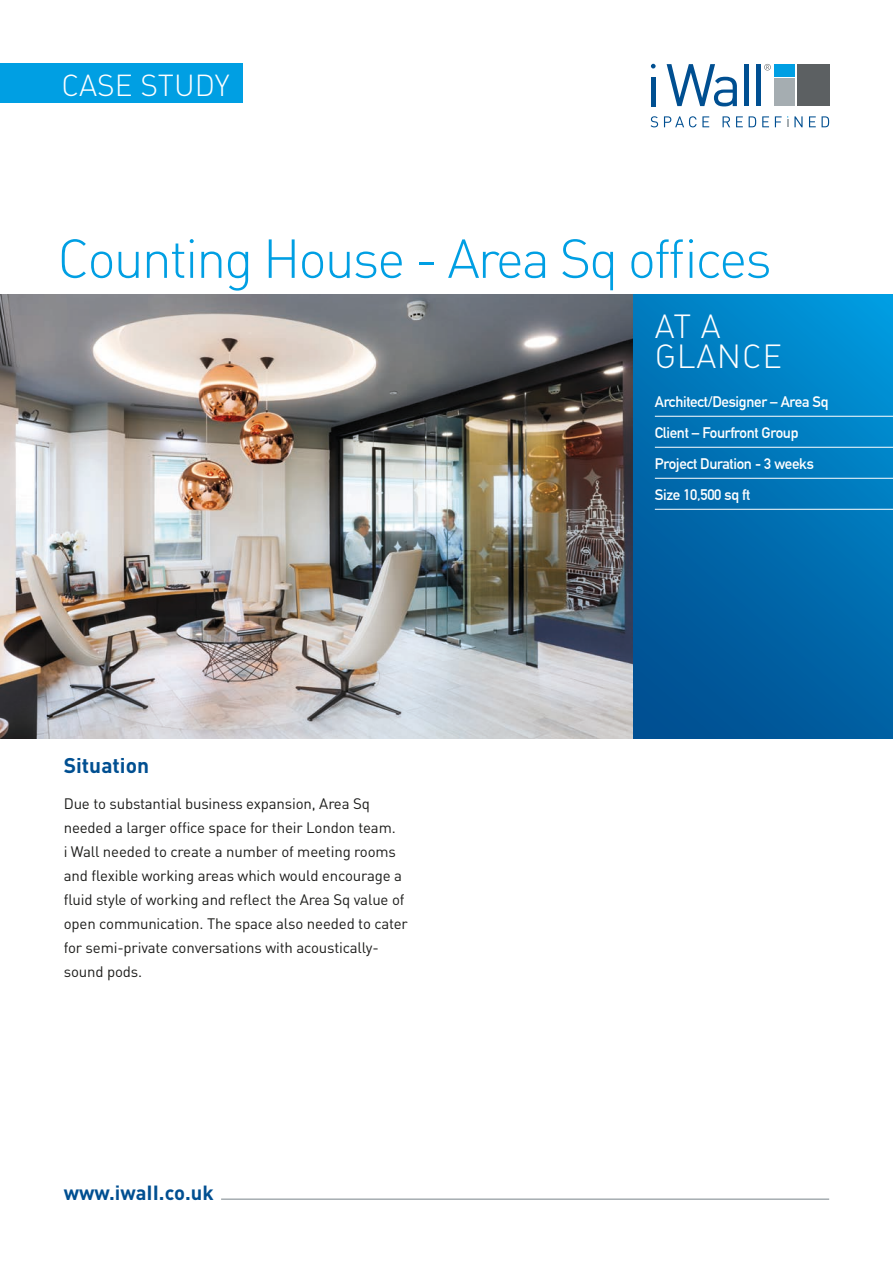
<style>
.page{position:relative;width:893px;height:1263px;background:#fff}
.page>*{position:absolute;margin:0;border:0;box-sizing:border-box;transform-origin:0 0}
.t1{font:54px "DIN Light Alternate";letter-spacing:-.04em;color:#009fe3}
.t2{font:33px/30px "DIN Light Alternate";letter-spacing:.02em;color:#fff}
.t3{font:30px "DIN Light Alternate";color:#fff}
.t4{font:700 21px "DIN";color:#004f91}
.t5{font:700 20.25px "DIN";color:#004f91}
.Body{font:15px/24px "DIN";letter-spacing:-.01em;color:#1d1d1b}
.t6{font:700 15px "DIN Alternate";letter-spacing:-.02em;color:#fff}
</style>
<div class="page">
<img style="left:0;top:294px;width:634px;height:444px">
<hr style="left:651px;top:77px;width:4px;height:29px;background:#004f91">
<svg style="left:667px;top:64px;width:70px;height:42px"></svg>
<svg style="left:651px;top:116px;width:7px;height:11px"></svg>
<svg style="left:664px;top:116px;width:45px;height:11px"></svg>
<svg style="left:723px;top:116px;width:7px;height:11px"></svg>
<svg style="left:736px;top:116px;width:7px;height:11px"></svg>
<svg style="left:749px;top:116px;width:7px;height:11px"></svg>
<svg style="left:762px;top:116px;width:7px;height:11px"></svg>
<svg style="left:794px;top:116px;width:9px;height:11px"></svg>
<svg style="left:809px;top:116px;width:20px;height:11px"></svg>
<svg style="left:651px;top:64px;width:5px;height:5px"></svg>
<hr style="left:744px;top:64px;width:4px;height:42px;background:#004f91">
<hr style="left:756px;top:64px;width:4px;height:42px;background:#004f91">
<svg style="left:775px;top:116px;width:13px;height:11px"></svg>
<svg style="left:764px;top:64px;width:7px;height:6px"></svg>
<div style="left:774px;top:64px;width:21px;height:13px;background:#009fe3"></div>
<div style="left:797px;top:64px;width:32px;height:42px;background:#5c6062"></div>
<div style="left:774px;top:79px;width:21px;height:27px;background:#a5adb1"></div>
<svg style="left:634px;top:294px;width:259px;height:444px;background:#006fb2"></svg>
<hr style="left:655px;top:416px;width:238px;height:1px;background:#fff">
<hr style="left:655px;top:447px;width:238px;height:1px;background:#fff">
<hr style="left:655px;top:478px;width:238px;height:1px;background:#fff">
<hr style="left:655px;top:509px;width:238px;height:1px;background:#fff">
<div style="left:0;top:64px;width:242px;height:39px;background:#009fe3"></div>
<hr style="left:221px;top:1198px;width:608px;height:2px;background:#a5adb1">
<p class="t3" style="left:62px;top:66px;width:169px">CASE STUDY</p>
<p class="t1" style="left:57px;top:225px;width:716px">Counting House - Area Sq offices</p>
<p class="t4" style="left:64px;top:751px;width:87px">Situation</p>
<p class="Body" style="left:64px;top:792px;width:333px">Due to substantial business expansion, Area Sq needed a larger office space for their London team.</p>
<p class="Body" style="left:64px;top:840px;width:346px">i Wall needed to create a number of meeting rooms and flexible working areas which would encourage a fluid style of working and reflect the Area Sq value of open communication. The space also needed to cater for semi-private conversations with acoustically&shy;sound pods.</p>
<p class="t5" style="left:64px;top:1179px;width:152px">www.iwaII.co.uk</p>
<p class="t2" style="left:655px;top:311px;width:129px">AT A<br>GLANCE</p>
<p class="t6" style="left:655px;top:391px;width:175px">Architect/Designer – Area Sq</p>
<p class="t6" style="left:655px;top:422px;width:145px">Client – Fourfront Group</p>
<p class="t6" style="left:655px;top:453px;width:161px">Project Duration - 3 weeks</p>
<p class="t6" style="left:655px;top:484px;width:97px">Size 10,500 sq ft</p>
</div>
